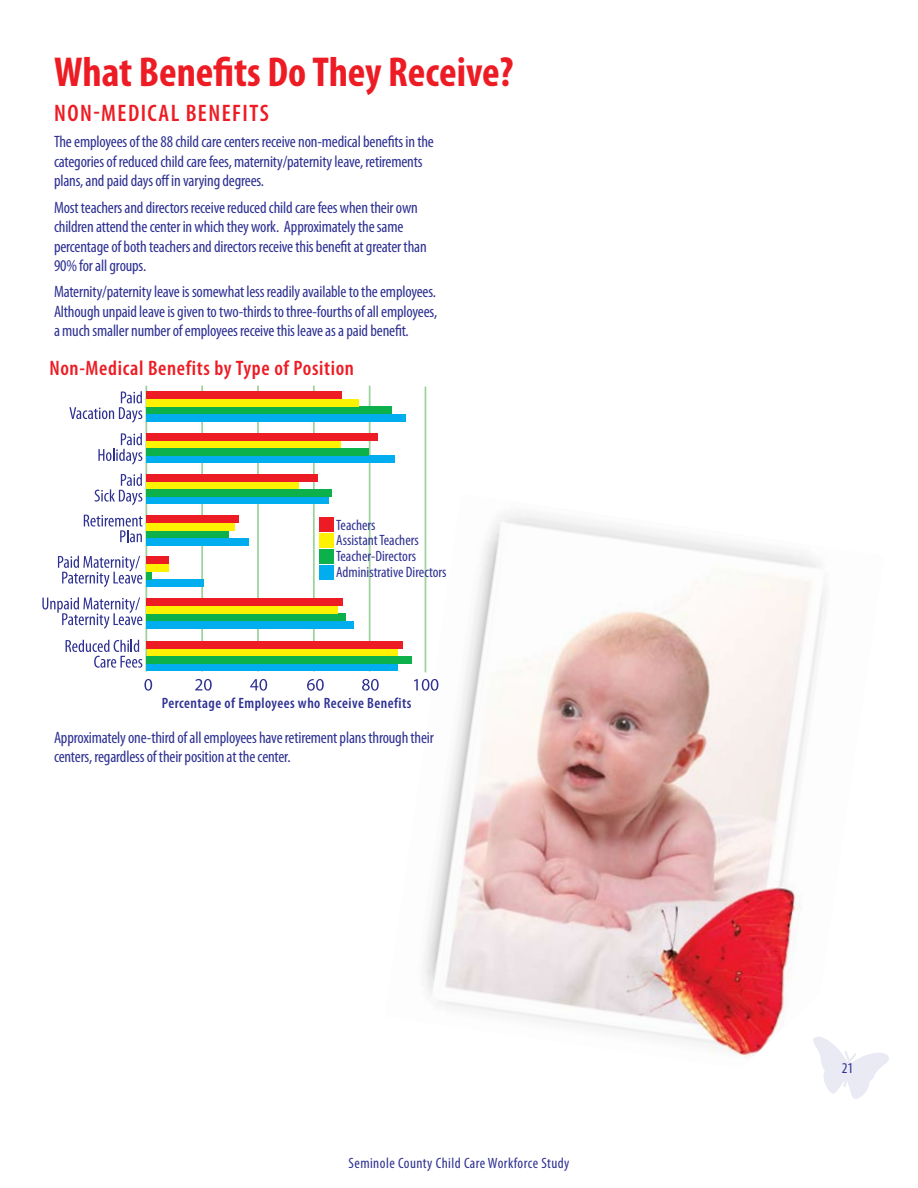
<style>
.page{position:relative;width:918px;height:1188px;background:#fff}
.page>*{position:absolute;margin:0;border:0;box-sizing:border-box;transform-origin:0 0}
.t1{font:700 condensed 42px "Myriad Pro";color:#ed1c24}
.t2{font:600 condensed 24px "Myriad Pro";letter-spacing:.06em;color:#ed1c24}
.t3{font:600 condensed 21px "Myriad Pro";letter-spacing:.03em;color:#ed1c24}
.t4{font:condensed 16.5px/19.5px "Myriad Pro";letter-spacing:-.01em;color:#2e3192}
.t5{font:condensed 15px/15.8px "Myriad Pro";color:#2e3192}
.t6{font:600 condensed 15px "Myriad Pro";letter-spacing:.025em;color:#2e3192}
.t7{font:condensed 15px "Myriad Pro";letter-spacing:.03em;color:#2e3192}
</style>
<div class="page">
<svg style="left:824px;top:1053px;width:65px;height:46px"></svg>
<img style="left:397px;top:494px;width:487px;height:575px">
<hr style="left:145px;top:386px;width:2px;height:286px;background:#9dd29b">
<hr style="left:201px;top:386px;width:2px;height:286px;background:#9dd29b">
<hr style="left:257px;top:386px;width:2px;height:286px;background:#9dd29b">
<hr style="left:313px;top:386px;width:2px;height:286px;background:#9dd29b">
<hr style="left:369px;top:386px;width:2px;height:286px;background:#9dd29b">
<hr style="left:425px;top:386px;width:1px;height:287px;background:#9dd29b">
<div style="left:147px;top:414px;width:259px;height:8px;background:#00adef"></div>
<div style="left:147px;top:407px;width:245px;height:7px;background:#0db14b"></div>
<div style="left:147px;top:399px;width:212px;height:8px;background:#fff200"></div>
<div style="left:147px;top:392px;width:195px;height:7px;background:#ed1c24"></div>
<div style="left:147px;top:455px;width:248px;height:8px;background:#00adef"></div>
<div style="left:147px;top:448px;width:222px;height:7px;background:#0db14b"></div>
<div style="left:147px;top:440px;width:194px;height:8px;background:#fff200"></div>
<div style="left:147px;top:433px;width:231px;height:7px;background:#ed1c24"></div>
<div style="left:147px;top:497px;width:182px;height:7px;background:#00adef"></div>
<div style="left:147px;top:489px;width:185px;height:8px;background:#0db14b"></div>
<div style="left:147px;top:482px;width:152px;height:7px;background:#fff200"></div>
<div style="left:147px;top:474px;width:171px;height:8px;background:#ed1c24"></div>
<div style="left:147px;top:538px;width:102px;height:8px;background:#00adef"></div>
<div style="left:147px;top:531px;width:82px;height:7px;background:#0db14b"></div>
<div style="left:147px;top:523px;width:88px;height:8px;background:#fff200"></div>
<div style="left:147px;top:516px;width:92px;height:7px;background:#ed1c24"></div>
<div style="left:147px;top:579px;width:57px;height:8px;background:#00adef"></div>
<div style="left:147px;top:564px;width:22px;height:8px;background:#fff200"></div>
<div style="left:147px;top:557px;width:22px;height:7px;background:#ed1c24"></div>
<div style="left:147px;top:621px;width:207px;height:7px;background:#00adef"></div>
<div style="left:147px;top:613px;width:199px;height:8px;background:#0db14b"></div>
<div style="left:147px;top:606px;width:191px;height:7px;background:#fff200"></div>
<div style="left:147px;top:598px;width:196px;height:8px;background:#ed1c24"></div>
<div style="left:147px;top:663px;width:251px;height:8px;background:#00adef"></div>
<div style="left:147px;top:656px;width:265px;height:7px;background:#0db14b"></div>
<div style="left:147px;top:648px;width:250px;height:8px;background:#fff200"></div>
<div style="left:147px;top:641px;width:256px;height:7px;background:#ed1c24"></div>
<svg style="left:144px;top:679px;width:8px;height:12px"></svg>
<svg style="left:195px;top:679px;width:17px;height:12px"></svg>
<svg style="left:250px;top:679px;width:17px;height:12px"></svg>
<svg style="left:307px;top:679px;width:17px;height:12px"></svg>
<svg style="left:362px;top:679px;width:17px;height:12px"></svg>
<svg style="left:414px;top:679px;width:24px;height:12px"></svg>
<svg style="left:66px;top:640px;width:76px;height:28px"></svg>
<svg style="left:42px;top:597px;width:100px;height:32px"></svg>
<svg style="left:58px;top:556px;width:94px;height:31px"></svg>
<svg style="left:84px;top:515px;width:59px;height:27px"></svg>
<svg style="left:95px;top:474px;width:47px;height:31px"></svg>
<svg style="left:98px;top:433px;width:44px;height:32px"></svg>
<svg style="left:69px;top:391px;width:73px;height:32px"></svg>
<div style="left:320px;top:518px;width:14px;height:14px;background:#ed1c24"></div>
<div style="left:320px;top:533px;width:14px;height:15px;background:#fff200"></div>
<div style="left:320px;top:549px;width:14px;height:15px;background:#0db14b"></div>
<div style="left:320px;top:565px;width:14px;height:14px;background:#00adef"></div>
<h1 class="t1" style="left:54px;top:45px;width:461px">What Benefits Do They Receive?</h1>
<h2 class="t2" style="left:54px;top:98px;width:214px">Non-Medical Benefits</h2>
<p class="t4" style="left:54px;top:132px;width:381px">The employees of the 88 child care centers receive non-medical benefits in the categories of reduced child care fees, maternity/paternity leave, retirements plans, and paid days off in varying degrees.</p>
<p class="t4" style="left:54px;top:197px;width:374px">Most teachers and directors receive reduced child care fees when their own children attend the center in which they work. Approximately the same percentage of both teachers and directors receive this benefit at greater than 90% for all groups.</p>
<p class="t4" style="left:54px;top:282px;width:385px;text-align:justify">Maternity/paternity leave is somewhat less readily available to the employees.<br>Although unpaid leave is given to two-thirds to three-fourths of all employees, a much smaller number of employees receive this leave as a paid benefit.</p>
<p class="t3" style="left:50px;top:355px;width:306px">Non-Medical Benefits by Type of Position</p>
<p class="t5" style="left:336px;top:517px;width:112px">Teachers<br>Assistant Teachers<br>Teacher-Directors<br>Administrative Directors</p>
<p class="t6" style="left:162px;top:694px;width:251px">Percentage of Employees who Receive Benefits</p>
<p class="t4" style="left:54px;top:727px;width:381px">Approximately one-third of all employees have retirement plans through their centers, regardless of their position at the center.</p>
<p class="t7" style="left:348px;top:1154px;width:223px">Seminole County Child Care Workforce Study</p>
<p class="t5" style="left:842px;top:1060px;width:13px">21</p>
</div>
